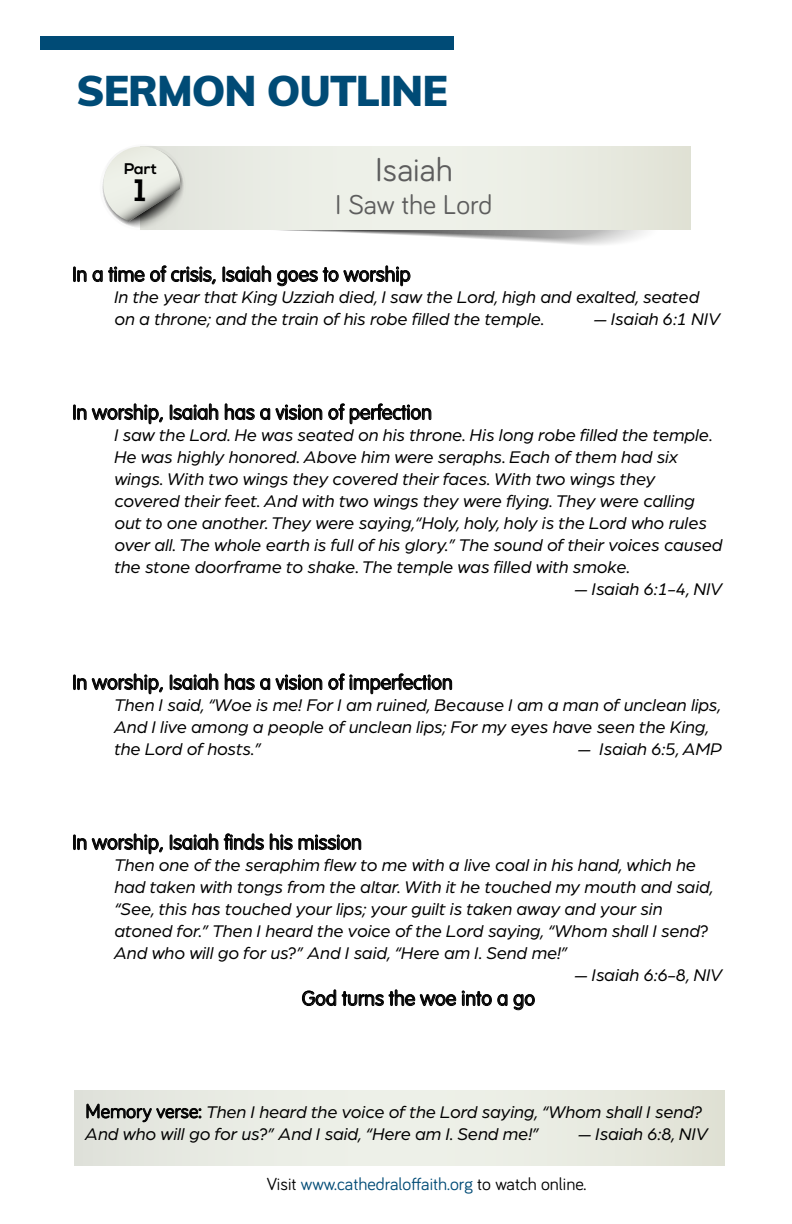
<style>
.page{position:relative;width:792px;height:1224px;background:#fff}
.page>*{position:absolute;margin:0;border:0;box-sizing:border-box;transform-origin:0 0}
.t1{font:900 42px "Muli";letter-spacing:-.025em;color:#004b76}
.t2{font:34px "Bariol";color:#5d5d5d}
.t3{font:28px "Bariol";color:#5d5d5d}
.t4{font:300 20px "VAG Rounded";color:#000}
.t5{font:italic 18px/22px "Arboria";color:#000}
.t6{font:18px "Bariol";color:#004b76}
.t7{font:700 15.4px "Nexa";color:#000}
.s1{font-family:"Bariol";font-style:normal;font-size:20px}
.s2{color:#000}
</style>
<div class="page">
<div style="left:40px;top:36px;width:414px;height:14px;background:#004b76"></div>
<div style="left:73px;top:267px;width:3px;height:15px;border:1px solid #000"></div>
<svg style="left:77px;top:270px;width:10px;height:12px"></svg>
<svg style="left:93px;top:266px;width:123px;height:18px"></svg>
<svg style="left:223px;top:266px;width:48px;height:16px"></svg>
<svg style="left:277px;top:266px;width:133px;height:20px"></svg>
<div style="left:73px;top:405px;width:3px;height:15px;border:1px solid #000"></div>
<svg style="left:77px;top:404px;width:86px;height:20px"></svg>
<svg style="left:170px;top:404px;width:48px;height:16px"></svg>
<svg style="left:225px;top:404px;width:45px;height:16px"></svg>
<svg style="left:276px;top:405px;width:46px;height:15px"></svg>
<svg style="left:328px;top:404px;width:103px;height:20px"></svg>
<div style="left:73px;top:675px;width:3px;height:15px;border:1px solid #000"></div>
<svg style="left:77px;top:674px;width:86px;height:20px"></svg>
<svg style="left:170px;top:674px;width:48px;height:16px"></svg>
<svg style="left:225px;top:674px;width:45px;height:16px"></svg>
<svg style="left:276px;top:675px;width:46px;height:15px"></svg>
<svg style="left:328px;top:674px;width:124px;height:20px"></svg>
<div style="left:73px;top:835px;width:3px;height:15px;border:1px solid #000"></div>
<svg style="left:77px;top:834px;width:86px;height:20px"></svg>
<svg style="left:170px;top:834px;width:48px;height:16px"></svg>
<svg style="left:224px;top:834px;width:40px;height:16px"></svg>
<svg style="left:270px;top:834px;width:23px;height:16px"></svg>
<svg style="left:299px;top:835px;width:62px;height:15px"></svg>
<svg style="left:302px;top:990px;width:34px;height:16px"></svg>
<svg style="left:342px;top:990px;width:114px;height:16px"></svg>
<svg style="left:462px;top:991px;width:45px;height:15px"></svg>
<svg style="left:513px;top:994px;width:22px;height:16px"></svg>
<div style="left:75px;top:1090px;width:649px;height:76px;background:linear-gradient(to right,#e8ebe4,#e8eae0)"></div>
<svg style="left:86px;top:1102px;width:115px;height:20px;background:#a8aaa5"></svg>
<svg style="left:279px;top:230px;width:367px;height:15px"></svg>
<div style="left:141px;top:146px;width:550px;height:84px;background:linear-gradient(to right,#eaede6,#e9ebe0)"></div>
<svg style="left:100px;top:144px;width:86px;height:87px"></svg>
<svg style="left:103px;top:146px;width:77px;height:76px;background:#d8dad3"></svg>
<h1 class="t1" style="left:77px;top:64px;width:373px">SERMON OUTLINE</h1>
<p class="t7" style="left:124px;top:159px;width:34px;rotate:1deg">Part</p>
<h2 class="t2" style="left:375px;top:146px;width:79px">Isaiah</h2>
<h3 class="t3" style="left:335px;top:186px;width:159px">I Saw the Lord</h3>
<p class="t4" style="left:72px;top:263px;width:340px">In a time of crisis, Isaiah goes to worship</p>
<p class="t5" style="left:114px;top:286px;width:586px">In the year that King Uzziah died, I saw the Lord, high and exalted, seated on a throne; and the train of his robe filled the temple.</p>
<p class="t5" style="left:594px;top:308px;width:128px">— Isaiah 6:1 NIV</p>
<p class="t4" style="left:72px;top:401px;width:361px">In worship, Isaiah has a vision of perfection</p>
<p class="t5" style="left:114px;top:424px;width:610px">I saw the Lord. He was seated on his throne. His long robe filled the temple.<br>He was highly honored. Above him were seraphs. Each of them had six wings. With two wings they covered their faces. With two wings they covered their feet. And with two wings they were flying. They were calling out to one another. They were saying,“Holy, holy, holy is the Lord who rules over all. The whole earth is full of his glory.” The sound of their voices caused the stone doorframe to shake. The temple was filled with smoke.</p>
<p class="t5" style="left:575px;top:578px;width:149px">— Isaiah 6:1-4, NIV</p>
<p class="t4" style="left:72px;top:671px;width:382px">In worship, Isaiah has a vision of imperfection</p>
<p class="t5" style="left:114px;top:694px;width:608px">Then I said, “Woe is me! For I am ruined, Because I am a man of unclean lips,<br>And I live among a people of unclean lips; For my eyes have seen the King, the Lord of hosts.”</p>
<p class="t5" style="left:578px;top:738px;width:146px">— Isaiah 6:5, AMP</p>
<p class="t4" style="left:72px;top:831px;width:291px">In worship, Isaiah finds his mission</p>
<p class="t5" style="left:114px;top:854px;width:601px">Then one of the seraphim flew to me with a live coal in his hand, which he had taken with tongs from the altar. With it he touched my mouth and said, “See, this has touched your lips; your guilt is taken away and your sin atoned for.” Then I heard the voice of the Lord saying, “Whom shall I send?<br>And who will go for us?” And I said, “Here am I. Send me!”</p>
<p class="t5" style="left:575px;top:964px;width:149px">— Isaiah 6:6-8, NIV</p>
<p class="t4" style="left:302px;top:987px;width:235px">God turns the woe into a go</p>
<p class="t5" style="left:86px;top:1100px;width:619px"><span class="s1">Memory verse:</span> Then I heard the voice of the Lord saying, “Whom shall I send?<br>And who will go for us?” And I said, “Here am I. Send me!”</p>
<p class="t5" style="left:578px;top:1122px;width:131px">— Isaiah 6:8, NIV</p>
<p class="t6" style="left:267px;top:1171px;width:321px"><span class="s2">Visit</span> www.cathedraloffaith.org <span class="s2">to watch online.</span></p>
</div>
